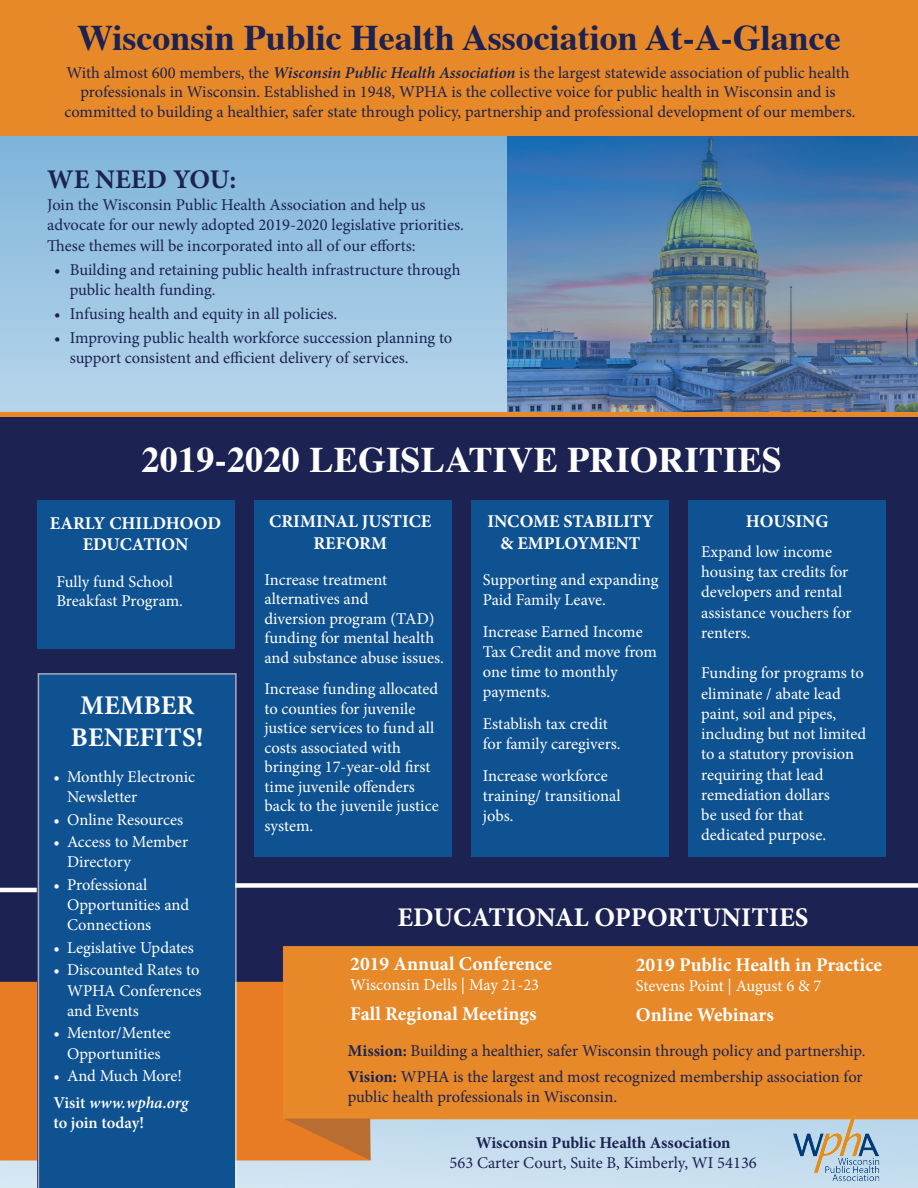
<style>
.page{position:relative;width:918px;height:1188px;background:#fff}
.page>*{position:absolute;margin:0;border:0;box-sizing:border-box;transform-origin:0 0}
.t1{font:700 36px "Times";color:#1c2252}
.t2{font:700 36px "Times";letter-spacing:.01em;color:#fff}
.t3{font:700 27px/32.4px "Minion Pro";color:#fff;text-align:center}
.t4{font:700 27px "Minion Pro";color:#1c2252}
.t5{font:700 19.5px "Minion Pro";color:#fff}
.t6{font:700 18px/21.6px "Minion Pro";color:#fff;text-align:center}
.t7{font:16.5px/20.2px "Minion Pro";letter-spacing:-.005em;color:#fff}
.t8{font:16.5px/20.2px "Minion Pro";color:#1c2252}
.t9{font:700 16.5px "Minion Pro";color:#1c2252}
.t10{font:600 16.5px/20.2px "Minion Pro";letter-spacing:-.005em;color:#fff}
.s1{font-weight:600;font-style:italic}
.s2{font-style:italic}
.s3{font-weight:700}
</style>
<div class="page">
<svg style="left:0;top:136px;width:918px;height:276px;background:#7da5c6"></svg>
<svg style="left:0;top:1119px;width:918px;height:69px;background:#c6dded"></svg>
<div style="left:0;top:417px;width:918px;height:689px;background:#1c2252"></div>
<div style="left:0;top:982px;width:283px;height:179px;background:#e87c24"></div>
<div style="left:283px;top:946px;width:635px;height:173px;background:#e78929"></div>
<svg style="left:281px;top:1119px;width:90px;height:42px;background:#d0772e"></svg>
<div style="left:0;top:0;width:918px;height:136px;background:#e78929"></div>
<div style="left:0;top:412px;width:918px;height:5px;background:#e78929"></div>
<div style="left:37px;top:501px;width:197px;height:148px;background:#0f5292"></div>
<div style="left:254px;top:501px;width:198px;height:356px;background:#0f5292"></div>
<div style="left:471px;top:501px;width:198px;height:356px;background:#0f5292"></div>
<div style="left:688px;top:501px;width:198px;height:356px;background:#0f5292"></div>
<div style="left:235px;top:883px;width:683px;height:5px;background:#fff"></div>
<hr style="left:0;top:888px;width:37px;height:4px;background:#fff">
<div style="left:38px;top:673px;width:199px;height:515px;background:#0f5292"></div>
<img style="left:759px;top:1095px;width:153px;height:93px">
<p class="t1" style="left:77px;top:3px;width:765px">Wisconsin Public Health Association At-A-Glance</p>
<p class="t8" style="left:64px;top:63px;width:793px;line-height:19.5px;text-align:center">With almost 600 members, the <span class="s1">Wisconsin Public Health Association</span> is the largest statewide association of public health professionals in Wisconsin. Established in 1948, WPHA is the collective voice for public health in Wisconsin and is committed to building a healthier, safer state through policy, partnership and professional development of our members.</p>
<p class="t4" style="left:47px;top:160px;width:191px">WE NEED YOU:</p>
<p class="t8" style="left:47px;top:195px;width:418px">Join the Wisconsin Public Health Association and help us advocate for our newly adopted 2019-2020 legislative priorities.<br>These themes will be incorporated into all of our efforts:</p>
<p class="t8" style="left:70px;top:259px;width:392px;text-indent:-16px">• Building and retaining public health infrastructure through public health funding.</p>
<p class="t8" style="left:54px;top:303px;width:285px">• Infusing health and equity in all policies.</p>
<p class="t8" style="left:70px;top:327px;width:384px;text-indent:-16px">• Improving public health workforce succession planning to support consistent and efficient delivery of services.</p>
<p class="t2" style="left:142px;top:425px;width:642px">2019-2020 LEGISLATIVE PRIORITIES</p>
<p class="t6" style="left:50px;top:512px;width:173px">EARLY CHILDHOOD<br>EDUCATION</p>
<p class="t7" style="left:56px;top:572px;width:118px">Fully fund School</p>
<p class="t7" style="left:56px;top:591px;width:128px">Breakfast Program.</p>
<p class="t3" style="left:71px;top:688px;width:134px">MEMBER<br>BENEFITS!</p>
<p class="t7" style="left:67px;top:767px;width:130px;text-indent:-13px">• Monthly Electronic<br>Newsletter</p>
<p class="t7" style="left:54px;top:809px;width:131px">• Online Resources</p>
<p class="t7" style="left:67px;top:832px;width:123px;text-indent:-13px">• Access to Member<br>Directory</p>
<p class="t7" style="left:67px;top:875px;width:124px;text-indent:-13px">• Professional<br>Opportunities and<br>Connections</p>
<p class="t7" style="left:54px;top:938px;width:142px">• Legislative Updates</p>
<p class="t7" style="left:67px;top:960px;width:136px;text-indent:-13px">• Discounted Rates to<br>WPHA Conferences and Events</p>
<p class="t7" style="left:54px;top:1023px;width:119px;text-align:center">• Mentor/Mentee<br>Opportunities</p>
<p class="t7" style="left:54px;top:1066px;width:130px">• And Much More!</p>
<p class="t10" style="left:54px;top:1093px;width:136px">Visit <span class="s2">www.wpha.org </span>to join today!</p>
<p class="t6" style="left:269px;top:510px;width:164px">CRIMINAL JUSTICE</p>
<p class="t6" style="left:313px;top:532px;width:75px">REFORM</p>
<p class="t7" style="left:265px;top:570px;width:124px;line-height:19.5px">Increase treatment alternatives and</p>
<p class="t7" style="left:265px;top:609px;width:181px;line-height:19.5px">diversion program (TAD) funding for mental health and substance abuse issues.</p>
<p class="t7" style="left:265px;top:679px;width:175px;line-height:19.5px">Increase funding allocated to counties for juvenile</p>
<p class="t7" style="left:265px;top:718px;width:176px;line-height:19.5px">justice services to fund all costs associated with bringing 17-year-old first time juvenile offenders back to the juvenile justice system.</p>
<p class="t6" style="left:487px;top:510px;width:168px">INCOME STABILITY</p>
<p class="t6" style="left:501px;top:532px;width:141px">&amp; EMPLOYMENT</p>
<p class="t7" style="left:483px;top:570px;width:177px">Supporting and expanding<br>Paid Family Leave.</p>
<p class="t7" style="left:483px;top:621px;width:176px">Increase Earned Income<br>Tax Credit and move from one time to monthly</p>
<p class="t7" style="left:483px;top:682px;width:69px">payments.</p>
<p class="t7" style="left:483px;top:714px;width:126px">Establish tax credit</p>
<p class="t7" style="left:483px;top:734px;width:139px">for family caregivers.</p>
<p class="t7" style="left:483px;top:765px;width:127px">Increase workforce</p>
<p class="t7" style="left:483px;top:786px;width:139px">training/ transitional</p>
<p class="t7" style="left:483px;top:806px;width:32px">jobs.</p>
<p class="t6" style="left:746px;top:510px;width:84px">HOUSING</p>
<p class="t7" style="left:701px;top:542px;width:132px">Expand low income</p>
<p class="t7" style="left:701px;top:562px;width:152px">housing tax credits for developers and rental assistance vouchers for</p>
<p class="t7" style="left:701px;top:623px;width:51px">renters.</p>
<p class="t7" style="left:701px;top:663px;width:164px">Funding for programs to</p>
<p class="t7" style="left:701px;top:683px;width:167px">eliminate / abate lead paint, soil and pipes, including but not limited to a statutory provision</p>
<p class="t7" style="left:701px;top:764px;width:124px">requiring that lead</p>
<p class="t7" style="left:701px;top:785px;width:130px">remediation dollars</p>
<p class="t7" style="left:701px;top:805px;width:104px">be used for that</p>
<p class="t7" style="left:701px;top:825px;width:126px">dedicated purpose.</p>
<p class="t3" style="left:397px;top:901px;width:412px">EDUCATIONAL OPPORTUNITIES</p>
<p class="t5" style="left:350px;top:950px;width:203px">2019 Annual Conference</p>
<p class="t7" style="left:350px;top:975px;width:190px">Wisconsin Dells | May 21-23</p>
<p class="t5" style="left:350px;top:1000px;width:188px">Fall Regional Meetings</p>
<p class="t5" style="left:636px;top:951px;width:248px">2019 Public Health in Practice</p>
<p class="t7" style="left:636px;top:976px;width:187px">Stevens Point | August 6 &amp; 7</p>
<p class="t5" style="left:636px;top:1001px;width:140px">Online Webinars</p>
<p class="t8" style="left:348px;top:1041px;width:519px"><span class="s3">Mission:</span> Building a healthier, safer Wisconsin through policy and partnership.</p>
<p class="t8" style="left:348px;top:1066px;width:516px"><span class="s3">Vision:</span> WPHA is the largest and most recognized membership association for public health professionals in Wisconsin.</p>
<p class="t9" style="left:476px;top:1131px;width:256px">Wisconsin Public Health Association</p>
<p class="t8" style="left:450px;top:1152px;width:309px">563 Carter Court, Suite B, Kimberly, WI 54136</p>
</div>
